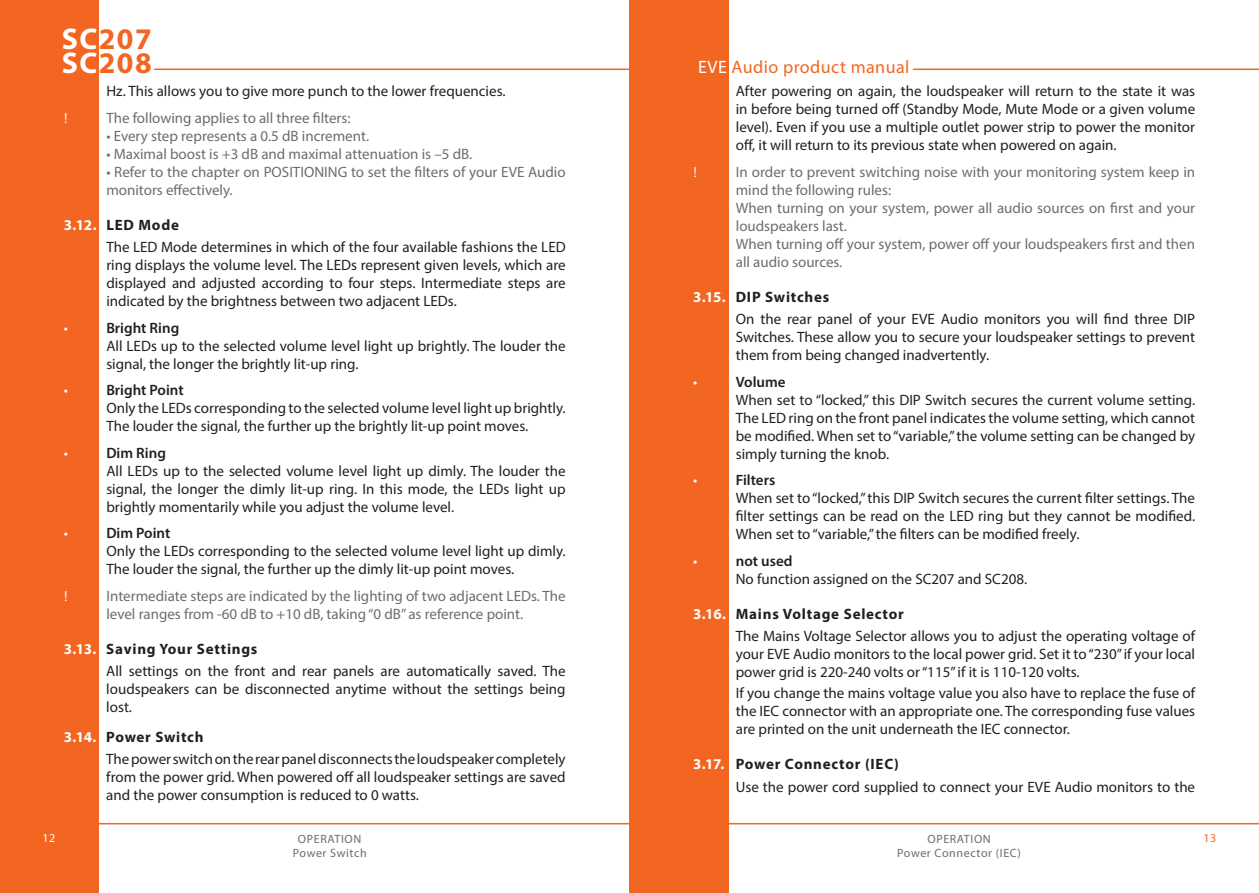
<style>
.page{position:relative;width:1259px;height:893px;background:#fff}
.page>*{position:absolute;margin:0;border:0;box-sizing:border-box;transform-origin:0 0}
.t1{font:700 30px "Myriad Pro";letter-spacing:.05em;color:#f36621}
.t2{font:18px "Myriad Pro";letter-spacing:.025em;color:#f36621}
.t3{font:15px/18px "Myriad Pro";color:#231f20}
.t4{font:15px/18px "Myriad Pro";color:#6c6d70}
.t5{font:600 15px "Myriad Pro";color:#231f20}
.t6{font:15px "Myriad Pro";color:#fff}
.t7{font:15px "Chaparral Pro";color:#fff}
.t8{font:12px "Myriad Pro";letter-spacing:.05em;color:#6c6d70}
.t9{font:12px "Myriad Pro";color:#fff}
.t10{font:12px "Myriad Pro";color:#f36621}
.s1{color:#fff}
.s2{font-weight:700;color:#fff}
.s3{font-weight:700}
</style>
<div class="page">
<div style="left:0;top:0;width:99px;height:893px;background:#f36621"></div>
<div style="left:629px;top:0;width:100px;height:893px;background:#f36621"></div>
<hr style="left:154px;top:69px;width:480px;height:1px;background:#f36621">
<hr style="left:57px;top:823px;width:1202px;height:1px;background:#f26722">
<hr style="left:913px;top:69px;width:346px;height:1px;background:#f36621">
<h1 class="t1" style="left:62px;top:19px;width:92px"><span class="s1">SC</span>207</h1>
<h1 class="t1" style="left:62px;top:43px;width:92px"><span class="s1">SC</span>208</h1>
<p class="t3" style="left:106px;top:82px;width:401px">Hz. This allows you to give more punch to the lower frequencies.</p>
<p class="t7" style="left:64px;top:110px;width:6px">!</p>
<p class="t4" style="left:106px;top:109px;width:246px">The following applies to all three filters:</p>
<p class="t4" style="left:106px;top:127px;width:264px">• Every step represents a 0.5 dB increment.</p>
<p class="t4" style="left:106px;top:145px;width:367px">• Maximal boost is +3 dB and maximal attenuation is –5 dB.</p>
<p class="t4" style="left:106px;top:163px;width:461px">• Refer to the chapter on POSITIONING to set the filters of your EVE Audio monitors effectively.</p>
<p class="t3" style="left:106px;top:213px;width:461px;line-height:22.2px;text-indent:-43px"><span class="s2">3.12.</span> <span class="s3">LED Mode<br></span>The LED Mode determines in which of the four available fashions the LED</p>
<p class="t3" style="left:106px;top:256px;width:461px;text-align:justify">ring displays the volume level. The LEDs represent given levels, which are displayed and adjusted according to four steps. Intermediate steps are indicated by the brightness between two adjacent LEDs.</p>
<p class="t6" style="left:64px;top:318px;width:6px">•</p>
<p class="t5" style="left:106px;top:318px;width:74px">Bright Ring</p>
<p class="t3" style="left:106px;top:336px;width:461px">All LEDs up to the selected volume level light up brightly. The louder the signal, the longer the brightly lit-up ring.</p>
<p class="t6" style="left:64px;top:381px;width:6px">•</p>
<p class="t5" style="left:106px;top:380px;width:79px">Bright Point</p>
<p class="t3" style="left:106px;top:399px;width:461px">Only the LEDs corresponding to the selected volume level light up brightly.<br>The louder the signal, the further up the brightly lit-up point moves.</p>
<p class="t6" style="left:64px;top:443px;width:6px">•</p>
<p class="t5" style="left:106px;top:443px;width:61px">Dim Ring</p>
<p class="t3" style="left:106px;top:461px;width:461px;text-align:justify">All LEDs up to the selected volume level light up dimly. The louder the signal, the longer the dimly lit-up ring. In this mode, the LEDs light up brightly momentarily while you adjust the volume level.</p>
<p class="t6" style="left:64px;top:524px;width:6px">•</p>
<p class="t5" style="left:106px;top:523px;width:66px">Dim Point</p>
<p class="t3" style="left:106px;top:542px;width:461px">Only the LEDs corresponding to the selected volume level light up dimly.<br>The louder the signal, the further up the dimly lit-up point moves.</p>
<p class="t7" style="left:64px;top:588px;width:6px">!</p>
<p class="t4" style="left:106px;top:586px;width:461px">Intermediate steps are indicated by the lighting of two adjacent LEDs. The level ranges from -60 dB to +10 dB, taking “0 dB” as reference point.</p>
<p class="t3" style="left:106px;top:637px;width:461px;line-height:22.2px;text-indent:-43px"><span class="s2">3.13.</span> <span class="s3">Saving Your Settings<br></span>All settings on the front and rear panels are automatically saved. The</p>
<p class="t3" style="left:106px;top:680px;width:461px">loudspeakers can be disconnected anytime without the settings being lost.</p>
<p class="t3" style="left:106px;top:725px;width:461px;line-height:22.2px;text-indent:-43px"><span class="s2">3.14.</span> <span class="s3">Power Switch<br></span>The power switch on the rear panel disconnects the loudspeaker completely</p>
<p class="t3" style="left:106px;top:768px;width:461px">from the power grid. When powered off all loudspeaker settings are saved and the power consumption is reduced to 0 watts.</p>
<p class="t2" style="left:698px;top:56px;width:213px"><span class="s1">EVE</span> Audio product manual</p>
<p class="t3" style="left:736px;top:82px;width:461px;text-align:justify">After powering on again, the loudspeaker will return to the state it was in before being turned off (Standby Mode, Mute Mode or a given volume level). Even if you use a multiple outlet power strip to power the monitor off, it will return to its previous state when powered on again.</p>
<p class="t7" style="left:693px;top:164px;width:6px">!</p>
<p class="t4" style="left:736px;top:163px;width:461px">In order to prevent switching noise with your monitoring system keep in mind the following rules:<br>When turning on your system, power all audio sources on first and your loudspeakers last.<br>When turning off your system, power off your loudspeakers first and then all audio sources.</p>
<p class="t3" style="left:736px;top:285px;width:461px;line-height:22.2px;text-indent:-43px"><span class="s2">3.15.</span> <span class="s3">DIP Switches<br></span>On the rear panel of your EVE Audio monitors you will find three DIP</p>
<p class="t3" style="left:736px;top:328px;width:461px">Switches. These allow you to secure your loudspeaker settings to prevent them from being changed inadvertently.</p>
<p class="t6" style="left:693px;top:372px;width:6px">•</p>
<p class="t5" style="left:736px;top:372px;width:51px">Volume</p>
<p class="t3" style="left:736px;top:390px;width:461px;text-align:justify">When set to “locked,” this DIP Switch secures the current volume setting.<br>The LED ring on the front panel indicates the volume setting, which cannot be modified. When set to “variable,” the volume setting can be changed by simply turning the knob.</p>
<p class="t6" style="left:693px;top:471px;width:6px">•</p>
<p class="t5" style="left:736px;top:470px;width:41px">Filters</p>
<p class="t3" style="left:736px;top:489px;width:461px;text-align:justify">When set to “locked,” this DIP Switch secures the current filter settings. The filter settings can be read on the LED ring but they cannot be modified.<br>When set to “variable,” the filters can be modified freely.</p>
<p class="t6" style="left:693px;top:551px;width:6px">•</p>
<p class="t5" style="left:736px;top:551px;width:58px">not used</p>
<p class="t3" style="left:736px;top:569px;width:293px">No function assigned on the SC207 and SC208.</p>
<p class="t3" style="left:736px;top:602px;width:461px;line-height:22.2px;text-indent:-43px"><span class="s2">3.16.</span> <span class="s3">Mains Voltage Selector<br></span>The Mains Voltage Selector allows you to adjust the operating voltage of</p>
<p class="t3" style="left:736px;top:645px;width:461px">your EVE Audio monitors to the local power grid. Set it to “230” if your local power grid is 220-240 volts or “115” if it is 110-120 volts.</p>
<p class="t3" style="left:736px;top:684px;width:461px;text-align:justify">If you change the mains voltage value you also have to replace the fuse of the IEC connector with an appropriate one. The corresponding fuse values are printed on the unit underneath the IEC connector.</p>
<p class="t3" style="left:736px;top:753px;width:461px;line-height:22.2px;text-indent:-43px"><span class="s2">3.17.</span> <span class="s3">Power Connector (IEC)<br></span>Use the power cord supplied to connect your EVE Audio monitors to the</p>
<p class="t9" style="left:43px;top:831px;width:14px">12</p>
<p class="t8" style="left:298px;top:831px;width:65px">OPERATION</p>
<p class="t8" style="left:927px;top:832px;width:65px">OPERATION</p>
<p class="t10" style="left:1203px;top:831px;width:14px">13</p>
<p class="t8" style="left:293px;top:846px;width:75px">Power Switch</p>
<p class="t8" style="left:897px;top:846px;width:125px">Power Connector (IEC)</p>
</div>
